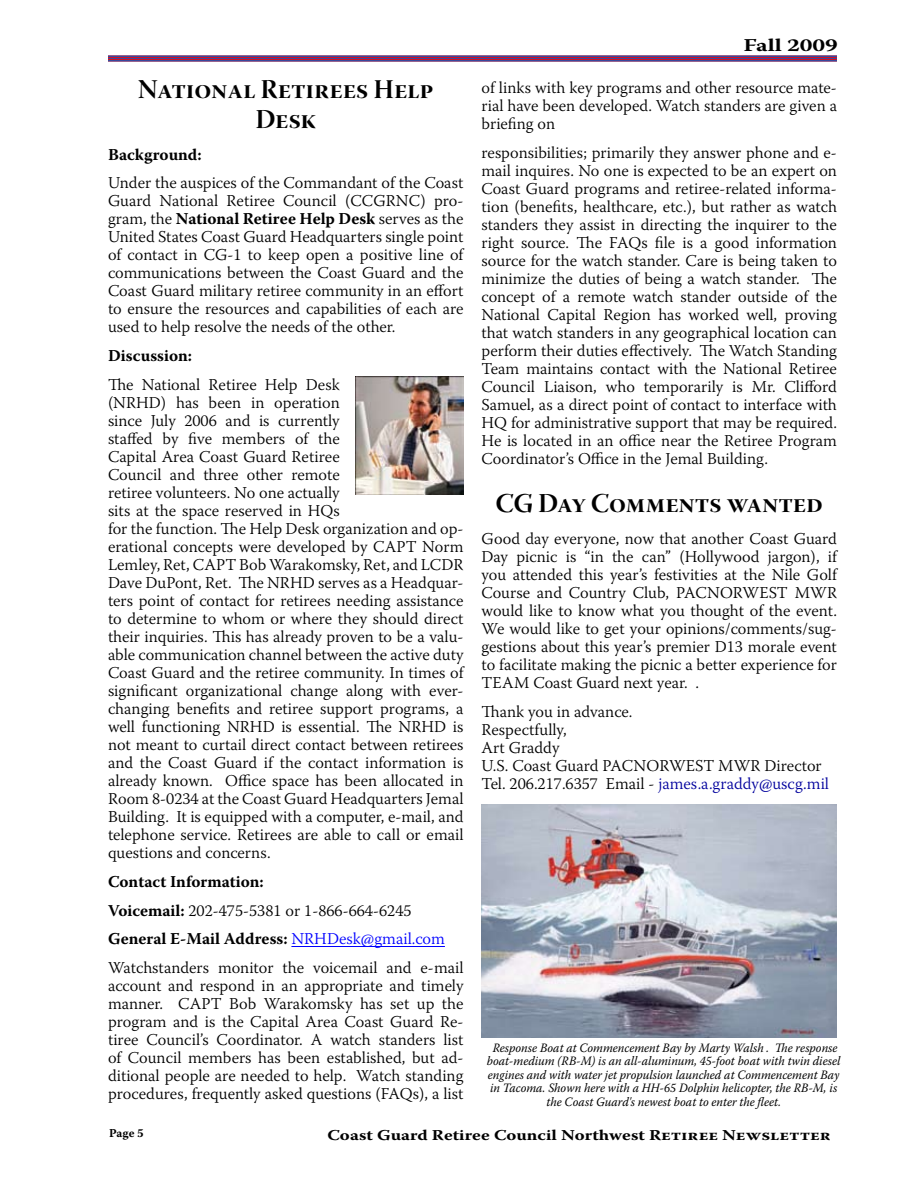
<style>
.page{position:relative;width:918px;height:1188px;background:#fff}
.page>*{position:absolute;margin:0;border:0;box-sizing:border-box;transform-origin:0 0}
.t1{font:27px/30px "Warnock Pro Bold Disp";color:#000;text-align:center}
.t2{font:700 18px "Warnock Pro";color:#000;scale:1.3 1}
.t3{font:300 16.5px/18px "Warnock Pro";color:#000;text-align:justify}
.t4{font:700 16.5px "Warnock Pro";color:#000}
.t5{font:700 15px "Warnock Pro";color:#000;scale:1.2 1}
.t6{font:italic 12.75px/13.5px "Warnock Pro";color:#000;text-align:center;scale:.94 1}
.t7{font:700 12px "Warnock Pro";color:#000}
.s1{font-weight:700}
.s2{color:#00f}
.s3{color:#00009d}
</style>
<div class="page">
<div style="left:108px;top:56px;width:729px;height:6px;background:#d20f22"></div>
<hr style="left:108px;top:56px;width:729px;height:1px;background:#36499e">
<hr style="left:108px;top:58px;width:729px;height:1px;background:#36499e">
<hr style="left:108px;top:60px;width:729px;height:1px;background:#36499e">
<hr style="left:291px;top:946px;width:154px;height:1px;background:#00f">
<img style="left:355px;top:376px;width:109px;height:119px">
<img style="left:482px;top:804px;width:355px;height:234px">
<h1 class="t1" style="left:138px;top:74px;width:297px">National Retirees Help<br>Desk</h1>
<p class="t4" style="left:108px;top:144px;width:95px">Background:</p>
<p class="t3" style="left:108px;top:174px;width:357px">Under the auspices of the Commandant of the Coast Guard National Retiree Council (CCGRNC) pro&shy;gram, the <span class="s1">National Retiree Help Desk</span> serves as the United States Coast Guard Headquarters single point of contact in CG-1 to keep open a positive line of communications between the Coast Guard and the Coast Guard military retiree community in an effort to ensure the resources and capabilities of each are used to help resolve the needs of the other.</p>
<p class="t4" style="left:108px;top:346px;width:86px">Discussion:</p>
<p class="t3" style="left:108px;top:375px;width:357px;text-align:left">The National Retiree Help Desk<br>(NRHD) has been in operation<br>since July 2006 and is currently<br>staffed by five members of the<br>Capital Area Coast Guard Retiree<br>Council and three other remote<br>retiree volunteers. No one actually<br>sits at the space reserved in HQs<br>for the function. The Help Desk organization and op&shy;erational concepts were developed by CAPT Norm Lemley, Ret, CAPT Bob Warakomsky, Ret, and LCDR Dave DuPont, Ret. The NRHD serves as a Headquar&shy;ters point of contact for retirees needing assistance to determine to whom or where they should direct their inquiries. This has already proven to be a valu&shy;able communication channel between the active duty Coast Guard and the retiree community. In times of significant organizational change along with ever&shy;changing benefits and retiree support programs, a well functioning NRHD is essential. The NRHD is not meant to curtail direct contact between retirees and the Coast Guard if the contact information is already known. Office space has been allocated in Room 8-0234 at the Coast Guard Headquarters Jemal Building. It is equipped with a computer, e-mail, and telephone service. Retirees are able to call or email questions and concerns.</p>
<p class="t3" style="left:108px;top:867px;width:357px;line-height:28.8px;text-align:left"><span class="s1">Contact Information:<br>Voicemail:</span> 202-475-5381 or 1-866-664-6245<br><span class="s1">General E-Mail Address:</span> <span class="s2">NRHDesk@gmail.com </span>Watchstanders monitor the voicemail and e-mail</p>
<p class="t3" style="left:108px;top:977px;width:357px">account and respond in an appropriate and timely manner. CAPT Bob Warakomsky has set up the program and is the Capital Area Coast Guard Re&shy;tiree Council’s Coordinator. A watch standers list of Council members has been established, but ad&shy;ditional people are needed to help. Watch standing procedures, frequently asked questions (FAQs), a list</p>
<p class="t2" style="left:744px;top:35px;width:74px">Fall 2009</p>
<p class="t3" style="left:481px;top:78px;width:357px">of links with key programs and other resource mate&shy;rial have been developed. Watch standers are given a briefing on</p>
<p class="t3" style="left:481px;top:143px;width:357px">responsibilities; primarily they answer phone and e&shy;mail inquires. No one is expected to be an expert on Coast Guard programs and retiree-related informa&shy;tion (benefits, healthcare, etc.), but rather as watch standers they assist in directing the inquirer to the right source. The FAQs file is a good information source for the watch stander. Care is being taken to minimize the duties of being a watch stander. The concept of a remote watch stander outside of the National Capital Region has worked well, proving that watch standers in any geographical location can perform their duties effectively. The Watch Standing Team maintains contact with the National Retiree Council Liaison, who temporarily is Mr. Clifford Samuel, as a direct point of contact to interface with HQ for administrative support that may be required.<br>He is located in an office near the Retiree Program Coordinator’s Office in the Jemal Building.</p>
<h1 class="t1" style="left:496px;top:488px;width:329px">CG Day Comments wanted</h1>
<p class="t3" style="left:482px;top:529px;width:357px">Good day everyone, now that another Coast Guard Day picnic is “in the can” (Hollywood jargon), if you attended this year’s festivities at the Nile Golf Course and Country Club, PACNORWEST MWR would like to know what you thought of the event.<br>We would like to get your opinions/comments/sug&shy;gestions about this year’s premier D13 morale event to facilitate making the picnic a better experience for TEAM Coast Guard next year. .</p>
<p class="t3" style="left:482px;top:702px;width:349px;text-align:left">Thank you in advance.<br>Respectfully,<br>Art Graddy<br>U.S. Coast Guard PACNORWEST MWR Director<br>Tel. 206.217.6357 Email - <span class="s3">james.a.graddy@uscg.mil</span></p>
<p class="t6" style="left:487px;top:1041px;width:378px">Response Boat at Commencement Bay by Marty Walsh . The response boat-medium (RB-M) is an all-aluminum, 45-foot boat with twin diesel engines and with water jet propulsion launched at Commencement Bay in Tacoma. Shown here with a HH-65 Dolphin helicopter, the RB-M, is the Coast Guard's newest boat to enter the fleet.</p>
<p class="t7" style="left:109px;top:1126px;width:36px">Page 5</p>
<p class="t5" style="left:327px;top:1126px;width:421px">Coast Guard Retiree Council Northwest Retiree Newsletter</p>
</div>
